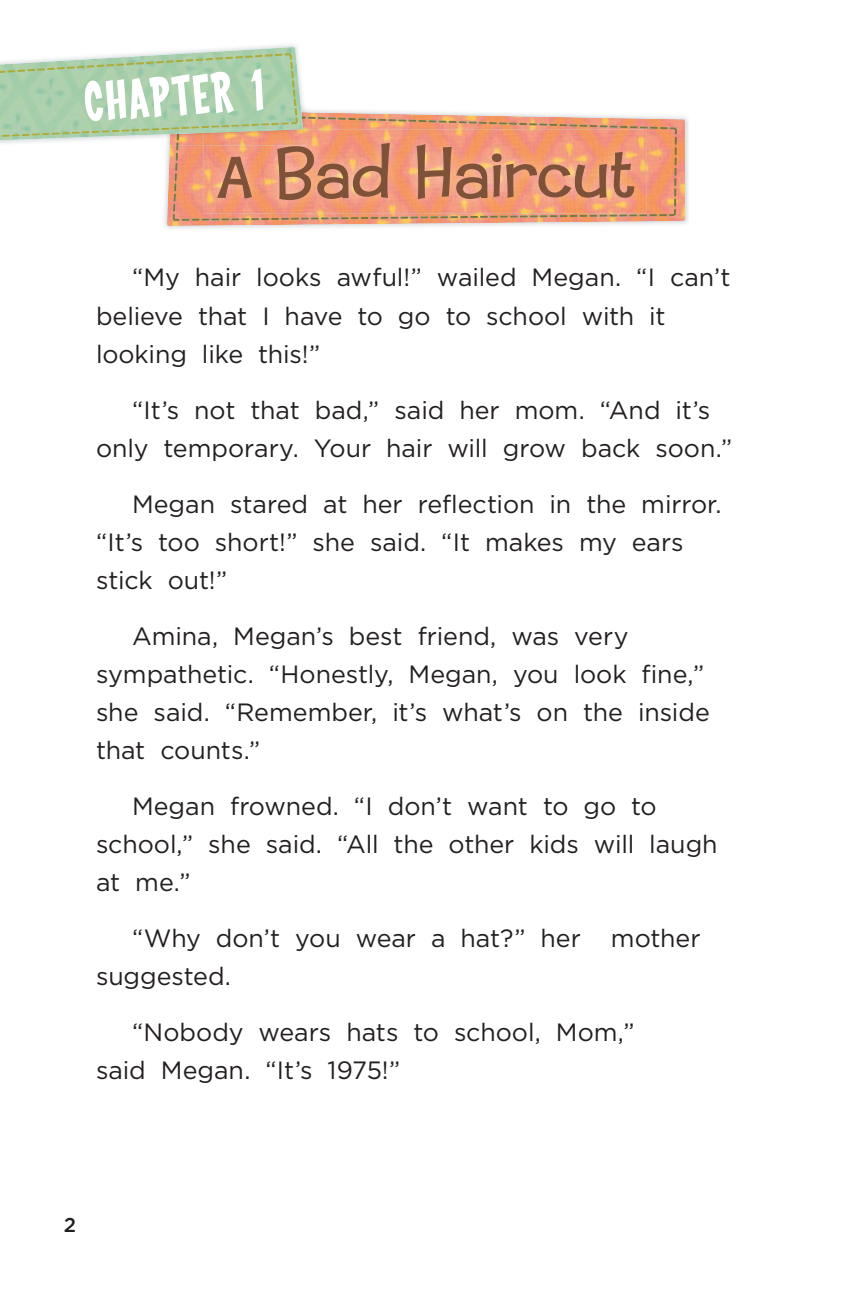
<style>
.page{position:relative;width:864px;height:1296px;background:#fff}
.page>*{position:absolute;margin:0;border:0;box-sizing:border-box;transform-origin:0 0}
.t1{font:76px "Coop OTF Light";letter-spacing:.025em;color:#7e5139}
.t2{font:56px "Coop OTF Bold";color:#fff}
.t3{font:25px/38px "MMH Gotham";color:#231f20}
.t4{font:500 20px "MMH Gotham";color:#231f20}
.s1{font-size:60px}
</style>
<div class="page">
<img style="left:164px;top:118px;width:525px;height:111px">
<img style="left:167px;top:117px;width:518px;height:109px">
<svg style="left:0;top:47px;width:678px;height:174px"></svg>
<img style="left:204px;top:130px;width:443px;height:84px">
<img style="left:204px;top:130px;width:103px;height:16px">
<img style="left:204px;top:130px;width:93px;height:3px">
<p class="t2" style="left:82px;top:69px;width:181px;rotate:-4deg">Chapter 1</p>
<p class="t1" style="left:217px;top:144px;width:419px"><span class="s1">A</span> Bad Haircut</p>
<p class="t3" style="left:96px;top:260px;width:636px;text-indent:36px">“My hair looks awful!” wailed Megan. “I can’t believe that I have to go to school with it looking like this!”</p>
<p class="t3" style="left:96px;top:392px;width:638px;text-align:center">“It’s not that bad,” said her mom. “And it’s only temporary. Your hair will grow back soon.”</p>
<p class="t3" style="left:96px;top:486px;width:627px;text-indent:36px">Megan stared at her reflection in the mirror. “It’s too short!” she said. “It makes my ears stick out!”</p>
<p class="t3" style="left:96px;top:618px;width:615px;text-indent:36px">Amina, Megan’s best friend, was very sympathetic. “Honestly, Megan, you look fine,” she said. “Remember, it’s what’s on the inside that counts.”</p>
<p class="t3" style="left:96px;top:788px;width:623px;text-indent:36px">Megan frowned. “I don’t want to go to school,” she said. “All the other kids will laugh at me.”</p>
<p class="t3" style="left:96px;top:920px;width:606px;text-indent:36px">“Why don’t you wear a hat?” her mother suggested.</p>
<p class="t3" style="left:96px;top:1014px;width:540px;text-indent:36px">“Nobody wears hats to school, Mom,” said Megan. “It’s 1975!”</p>
<p class="t4" style="left:64px;top:1217px;width:14px">2</p>
</div>
